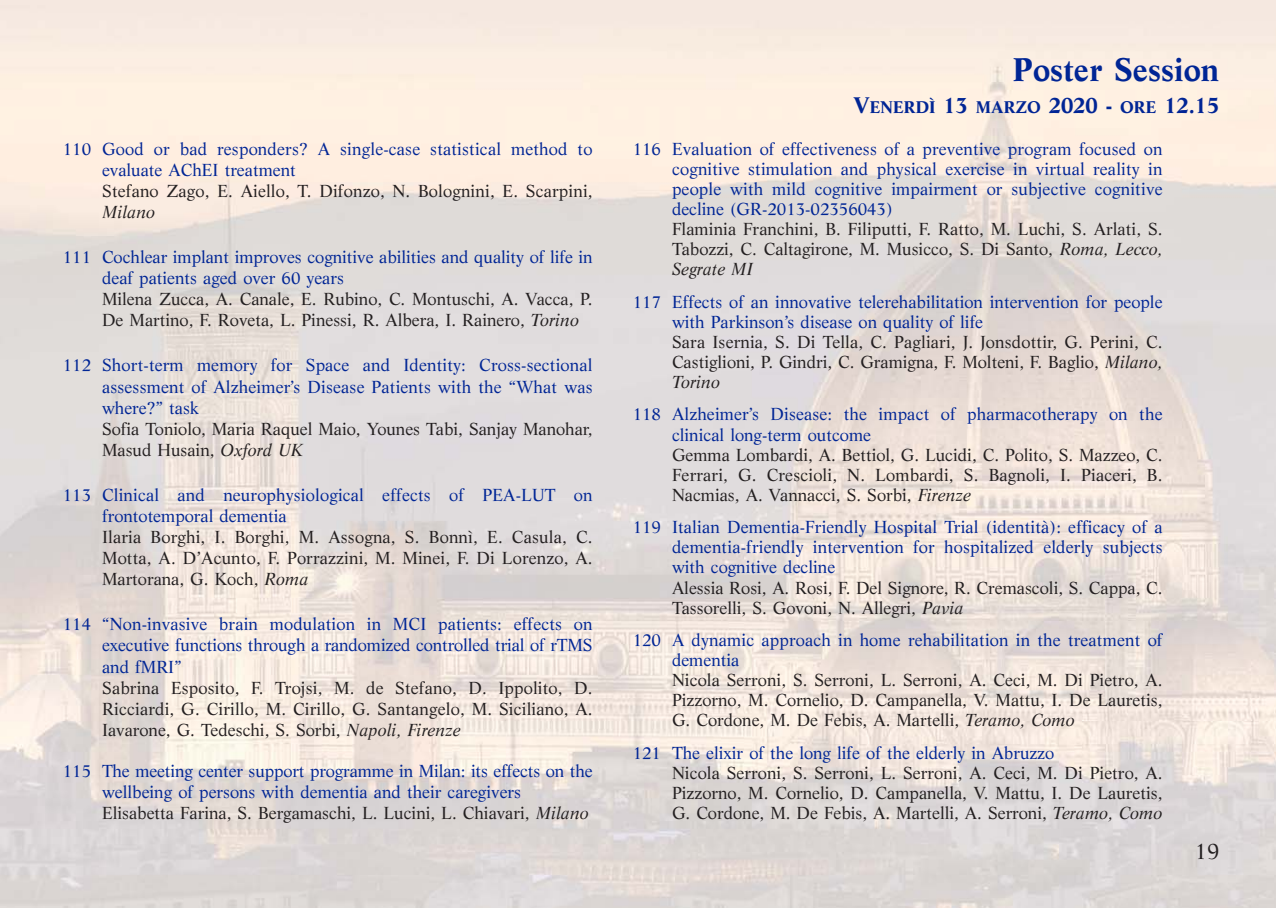
<style>
.page{position:relative;width:1276px;height:908px;background:#fff}
.page>*{position:absolute;margin:0;border:0;box-sizing:border-box;transform-origin:0 0}
.t1{font:700 32px "Life";color:#002595}
.t2{font:22px "Life";color:#231f20}
.t3{font:17px/20.2px "Life";color:#231f20;text-align:justify}
.t4{font:17px/21px "Life";color:#002595}
.t5{font:italic 17px "Life";color:#231f20}
.t6{font:700 16.4px "Life";color:#002595}
.s1{font-style:italic}
.s2{color:#231f20}
.s3{font-style:italic;color:#231f20}
.s4{font-size:22px}
</style>
<div class="page">
<img style="left:1px;top:0;width:1275px;height:907px">
<p class="t4" style="left:102px;top:140px;width:492px;text-indent:-39px">110 Good or bad responders? A single-case statistical method to evaluate AChEI treatment</p>
<p class="t3" style="left:102px;top:182px;width:492px">Stefano Zago, E. Aiello, T. Difonzo, N. Bolognini, E. Scarpini,</p>
<p class="t5" style="left:102px;top:205px;width:55px">Milano</p>
<p class="t4" style="left:102px;top:248px;width:492px;text-indent:-39px">111 Cochlear implant improves cognitive abilities and quality of life in deaf patients aged over 60 years</p>
<p class="t3" style="left:102px;top:290px;width:492px;line-height:21px">Milena Zucca, A. Canale, E. Rubino, C. Montuschi, A. Vacca, P.<br>De Martino, F. Roveta, L. Pinessi, R. Albera, I. Rainero, <span class="s1">Torino</span></p>
<p class="t4" style="left:102px;top:356px;width:492px;text-align:justify;text-indent:-39px">112 Short-term memory for Space and Identity: Cross-sectional assessment of Alzheimer’s Disease Patients with the “What was where?” task</p>
<p class="t3" style="left:102px;top:419px;width:492px;line-height:21px">Sofia Toniolo, Maria Raquel Maio, Younes Tabi, Sanjay Manohar,<br>Masud Husain, <span class="s1">Oxford UK</span></p>
<p class="t4" style="left:102px;top:485px;width:492px;text-indent:-39px">113 Clinical and neurophysiological effects of PEA-LUT on frontotemporal dementia</p>
<p class="t3" style="left:102px;top:528px;width:492px;line-height:21px">Ilaria Borghi, I. Borghi, M. Assogna, S. Bonnì, E. Casula, C.<br>Motta, A. D’Acunto, F. Porrazzini, M. Minei, F. Di Lorenzo, A.<br>Martorana, G. Koch, <span class="s1">Roma</span></p>
<p class="t4" style="left:102px;top:615px;width:492px;text-align:justify;text-indent:-39px">114 “Non-invasive brain modulation in MCI patients: effects on executive functions through a randomized controlled trial of rTMS and fMRI”</p>
<p class="t3" style="left:102px;top:678px;width:492px;line-height:21px">Sabrina Esposito, F. Trojsi, M. de Stefano, D. Ippolito, D.<br>Ricciardi, G. Cirillo, M. Cirillo, G. Santangelo, M. Siciliano, A.<br>Iavarone, G. Tedeschi, S. Sorbi, <span class="s1">Napoli, Firenze</span></p>
<p class="t4" style="left:102px;top:761px;width:492px;text-indent:-39px">115 The meeting center support programme in Milan: its effects on the wellbeing of persons with dementia and their caregivers<br><span class="s2">Elisabetta Farina, S. Bergamaschi, L. Lucini, L. Chiavari,</span> <span class="s3">Milano</span></p>
<h1 class="t1" style="left:1013px;top:57px;width:208px">Poster Session</h1>
<p class="t6" style="left:853px;top:100px;width:367px"><span class="s4">V</span>ENERDÌ <span class="s4">13</span> MARZO <span class="s4">2020 -</span> ORE <span class="s4">12.15</span></p>
<p class="t4" style="left:672px;top:140px;width:492px;line-height:20.2px;text-align:justify;text-indent:-39px">116 Evaluation of effectiveness of a preventive program focused on cognitive stimulation and physical exercise in virtual reality in people with mild cognitive impairment or subjective cognitive decline (GR-2013-02356043)</p>
<p class="t3" style="left:672px;top:220px;width:492px">Flaminia Franchini, B. Filiputti, F. Ratto, M. Luchi, S. Arlati, S.<br>Tabozzi, C. Caltagirone, M. Musicco, S. Di Santo, <span class="s1">Roma, Lecco, Segrate MI</span></p>
<p class="t4" style="left:672px;top:293px;width:492px;line-height:20.2px;text-indent:-39px">117 Effects of an innovative telerehabilitation intervention for people with Parkinson’s disease on quality of life</p>
<p class="t3" style="left:672px;top:333px;width:492px">Sara Isernia, S. Di Tella, C. Pagliari, J. Jonsdottir, G. Perini, C.<br>Castiglioni, P. Gindri, C. Gramigna, F. Molteni, F. Baglio, <span class="s1">Milano, Torino</span></p>
<p class="t4" style="left:672px;top:405px;width:492px;line-height:20.2px;text-indent:-39px">118 Alzheimer’s Disease: the impact of pharmacotherapy on the clinical long-term outcome</p>
<p class="t3" style="left:672px;top:446px;width:492px">Gemma Lombardi, A. Bettiol, G. Lucidi, C. Polito, S. Mazzeo, C.<br>Ferrari, G. Crescioli, N. Lombardi, S. Bagnoli, I. Piaceri, B.<br>Nacmias, A. Vannacci, S. Sorbi, <span class="s1">Firenze</span></p>
<p class="t4" style="left:672px;top:518px;width:492px;line-height:20.2px;text-align:justify;text-indent:-39px">119 Italian Dementia-Friendly Hospital Trial (identità): efficacy of a dementia-friendly intervention for hospitalized elderly subjects with cognitive decline</p>
<p class="t3" style="left:672px;top:578px;width:492px">Alessia Rosi, A. Rosi, F. Del Signore, R. Cremascoli, S. Cappa, C.<br>Tassorelli, S. Govoni, N. Allegri, <span class="s1">Pavia</span></p>
<p class="t4" style="left:672px;top:631px;width:492px;line-height:20.2px;text-indent:-39px">120 A dynamic approach in home rehabilitation in the treatment of dementia</p>
<p class="t3" style="left:672px;top:671px;width:492px">Nicola Serroni, S. Serroni, L. Serroni, A. Ceci, M. Di Pietro, A.<br>Pizzorno, M. Cornelio, D. Campanella, V. Mattu, I. De Lauretis, G. Cordone, M. De Febis, A. Martelli, <span class="s1">Teramo, Como</span></p>
<p class="t4" style="left:633px;top:743px;width:423px">121 The elixir of the long life of the elderly in Abruzzo</p>
<p class="t3" style="left:672px;top:763px;width:492px">Nicola Serroni, S. Serroni, L. Serroni, A. Ceci, M. Di Pietro, A.<br>Pizzorno, M. Cornelio, D. Campanella, V. Mattu, I. De Lauretis, G. Cordone, M. De Febis, A. Martelli, A. Serroni, <span class="s1">Teramo, Como</span></p>
<p class="t2" style="left:1194px;top:842px;width:26px">19</p>
</div>
